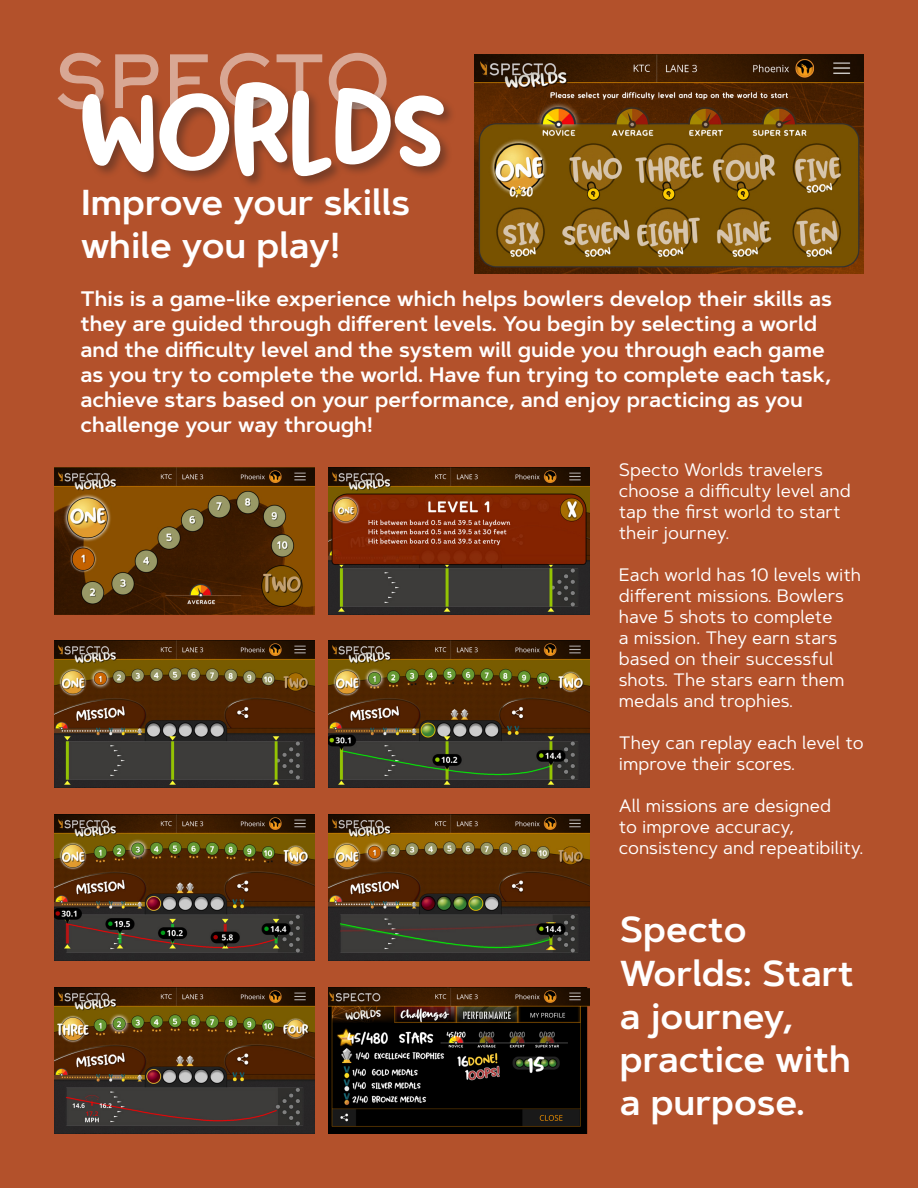
<style>
.page{position:relative;width:918px;height:1188px;background:#b3512b}
.page>*{position:absolute;margin:0;border:0;box-sizing:border-box;transform-origin:0 0}
.t1{font:108px "Blorp";color:#fff}
.t2{font:72px "Arkhip";color:#fff}
.t3{font:600 36px/43.2px "Artegra Sans";color:#fff}
.t4{font:600 21px/25.2px "Artegra Sans";color:#fff}
.t5{font:18px/21px "Artegra Sans";color:#fff}
</style>
<div class="page">
<div style="left:80px;top:80px;width:376px;height:109px;background:#231f20;opacity:.4"></div>
<img style="left:328px;top:468px;width:262px;height:146px">
<img style="left:54px;top:468px;width:261px;height:146px">
<img style="left:474px;top:54px;width:390px;height:219px">
<img style="left:54px;top:641px;width:261px;height:147px">
<img style="left:328px;top:641px;width:262px;height:147px">
<img style="left:54px;top:814px;width:261px;height:147px">
<img style="left:328px;top:814px;width:262px;height:147px">
<img style="left:328px;top:987px;width:262px;height:147px">
<img style="left:54px;top:987px;width:261px;height:147px">
<h2 class="t2" style="left:54px;top:40px;width:338px">SPECTO</h2>
<p class="t1" style="left:80px;top:44px;width:367px">WORLDS</p>
<p class="t3" style="left:81px;top:181px;width:330px">Improve your skills while you play!</p>
<p class="t4" style="left:80px;top:286px;width:753px">This is a game-like experience which helps bowlers develop their skills as they are guided through different levels. You begin by selecting a world and the difficulty level and the system will guide you through each game as you try to complete the world. Have fun trying to complete each task, achieve stars based on your performance, and enjoy practicing as you challenge your way through!</p>
<p class="t5" style="left:619px;top:459px;width:233px">Specto Worlds travelers choose a difficulty level and tap the first world to start their journey.</p>
<p class="t5" style="left:619px;top:564px;width:244px">Each world has 10 levels with different missions. Bowlers have 5 shots to complete<br>a mission. They earn stars based on their successful shots. The stars earn them medals and trophies.</p>
<p class="t5" style="left:619px;top:732px;width:246px">They can replay each level to improve their scores.</p>
<p class="t5" style="left:619px;top:795px;width:246px">All missions are designed<br>to improve accuracy, consistency and repeatibility.</p>
<p class="t3" style="left:620px;top:908px;width:235px">Specto<br>Worlds: Start a journey, practice with a purpose.</p>
</div>
